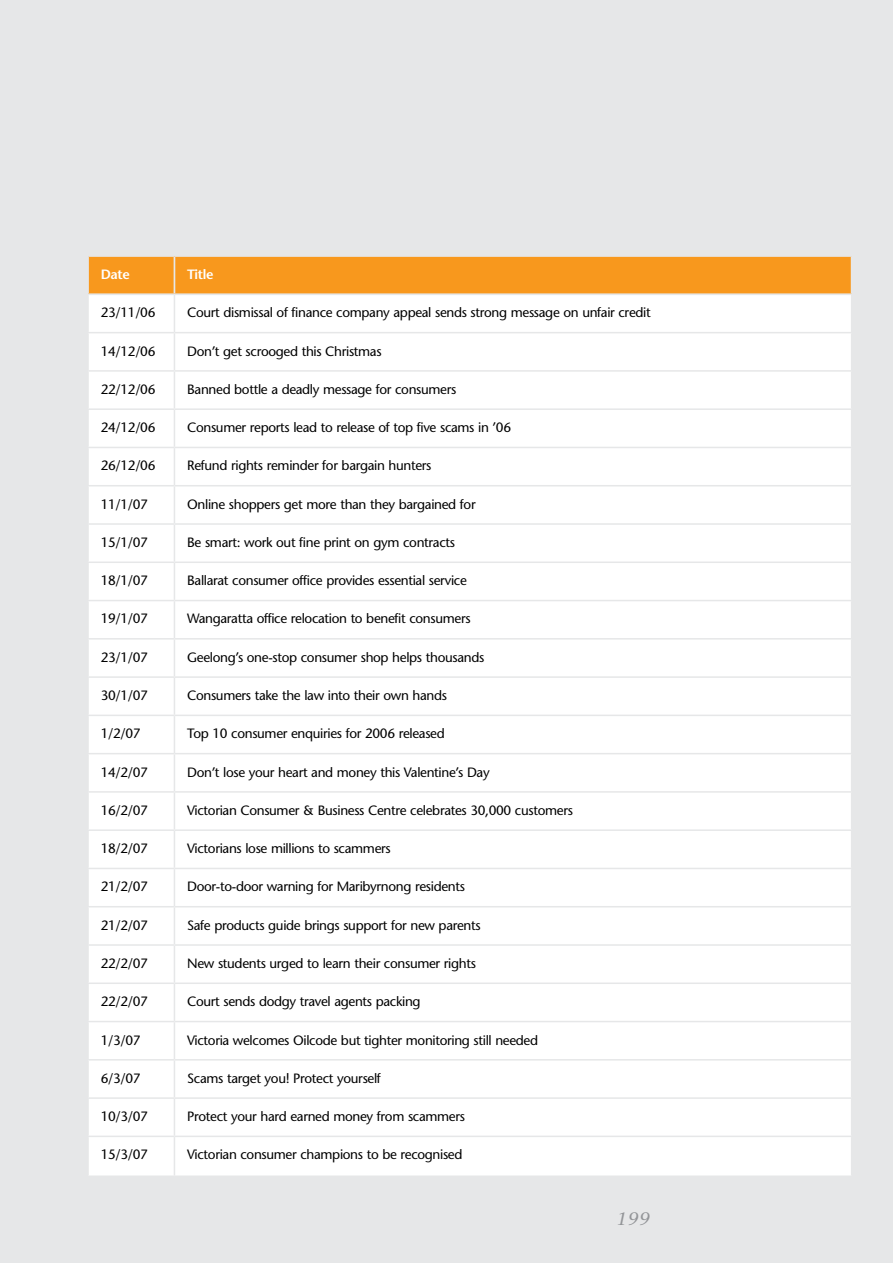
<style>
.page{position:relative;width:893px;height:1263px;background:#e6e7e8}
.page>*{position:absolute;margin:0;border:0;box-sizing:border-box;transform-origin:0 0}
.t1{font:italic 18px "Stone Serif";color:#939598}
.t2{font:13.5px "Stone Sans";letter-spacing:-.025em;color:#000}
.t3{font:600 13.5px "Stone Sans";letter-spacing:-.025em;color:#fff}
</style>
<div class="page">
<div style="left:89px;top:257px;width:762px;height:36px;background:#f8981d"></div>
<div style="left:89px;top:295px;width:762px;height:880px;background:#fff"></div>
<hr style="left:174px;top:295px;width:1px;height:37px;background:#e6e7e8">
<hr style="left:87px;top:332px;width:87px;height:1px;background:#e6e7e8">
<hr style="left:174px;top:332px;width:678px;height:1px;background:#e6e7e8">
<hr style="left:174px;top:333px;width:1px;height:37px;background:#e6e7e8">
<hr style="left:87px;top:370px;width:87px;height:2px;background:#e6e7e8">
<hr style="left:174px;top:370px;width:678px;height:2px;background:#e6e7e8">
<hr style="left:174px;top:372px;width:1px;height:36px;background:#e6e7e8">
<hr style="left:87px;top:408px;width:87px;height:2px;background:#e6e7e8">
<hr style="left:174px;top:408px;width:678px;height:2px;background:#e6e7e8">
<hr style="left:174px;top:410px;width:1px;height:37px;background:#e6e7e8">
<hr style="left:87px;top:447px;width:87px;height:1px;background:#e6e7e8">
<hr style="left:174px;top:447px;width:678px;height:1px;background:#e6e7e8">
<hr style="left:174px;top:448px;width:1px;height:37px;background:#e6e7e8">
<hr style="left:87px;top:485px;width:87px;height:1px;background:#e6e7e8">
<hr style="left:174px;top:485px;width:678px;height:1px;background:#e6e7e8">
<hr style="left:174px;top:486px;width:1px;height:37px;background:#e6e7e8">
<hr style="left:87px;top:523px;width:87px;height:2px;background:#e6e7e8">
<hr style="left:174px;top:523px;width:678px;height:2px;background:#e6e7e8">
<hr style="left:174px;top:525px;width:1px;height:36px;background:#e6e7e8">
<hr style="left:87px;top:561px;width:87px;height:2px;background:#e6e7e8">
<hr style="left:174px;top:561px;width:678px;height:2px;background:#e6e7e8">
<hr style="left:174px;top:563px;width:1px;height:37px;background:#e6e7e8">
<hr style="left:87px;top:600px;width:87px;height:1px;background:#e6e7e8">
<hr style="left:174px;top:600px;width:678px;height:1px;background:#e6e7e8">
<hr style="left:174px;top:601px;width:1px;height:37px;background:#e6e7e8">
<hr style="left:87px;top:638px;width:87px;height:1px;background:#e6e7e8">
<hr style="left:174px;top:638px;width:678px;height:1px;background:#e6e7e8">
<hr style="left:174px;top:639px;width:1px;height:37px;background:#e6e7e8">
<hr style="left:87px;top:676px;width:87px;height:2px;background:#e6e7e8">
<hr style="left:174px;top:676px;width:678px;height:2px;background:#e6e7e8">
<hr style="left:174px;top:678px;width:1px;height:37px;background:#e6e7e8">
<hr style="left:87px;top:715px;width:87px;height:1px;background:#e6e7e8">
<hr style="left:174px;top:715px;width:678px;height:1px;background:#e6e7e8">
<hr style="left:174px;top:716px;width:1px;height:37px;background:#e6e7e8">
<hr style="left:87px;top:753px;width:87px;height:1px;background:#e6e7e8">
<hr style="left:174px;top:753px;width:678px;height:1px;background:#e6e7e8">
<hr style="left:174px;top:754px;width:1px;height:37px;background:#e6e7e8">
<hr style="left:87px;top:791px;width:87px;height:2px;background:#e6e7e8">
<hr style="left:174px;top:791px;width:678px;height:2px;background:#e6e7e8">
<hr style="left:174px;top:793px;width:1px;height:36px;background:#e6e7e8">
<hr style="left:87px;top:829px;width:87px;height:2px;background:#e6e7e8">
<hr style="left:174px;top:829px;width:678px;height:2px;background:#e6e7e8">
<hr style="left:174px;top:831px;width:1px;height:37px;background:#e6e7e8">
<hr style="left:87px;top:868px;width:87px;height:1px;background:#e6e7e8">
<hr style="left:174px;top:868px;width:678px;height:1px;background:#e6e7e8">
<hr style="left:174px;top:869px;width:1px;height:37px;background:#e6e7e8">
<hr style="left:87px;top:906px;width:87px;height:1px;background:#e6e7e8">
<hr style="left:174px;top:906px;width:678px;height:1px;background:#e6e7e8">
<hr style="left:174px;top:907px;width:1px;height:37px;background:#e6e7e8">
<hr style="left:87px;top:944px;width:87px;height:2px;background:#e6e7e8">
<hr style="left:174px;top:944px;width:678px;height:2px;background:#e6e7e8">
<hr style="left:174px;top:946px;width:1px;height:36px;background:#e6e7e8">
<hr style="left:87px;top:982px;width:87px;height:2px;background:#e6e7e8">
<hr style="left:174px;top:982px;width:678px;height:2px;background:#e6e7e8">
<hr style="left:174px;top:984px;width:1px;height:37px;background:#e6e7e8">
<hr style="left:87px;top:1021px;width:87px;height:1px;background:#e6e7e8">
<hr style="left:174px;top:1021px;width:678px;height:1px;background:#e6e7e8">
<hr style="left:174px;top:1022px;width:1px;height:37px;background:#e6e7e8">
<hr style="left:87px;top:1059px;width:87px;height:1px;background:#e6e7e8">
<hr style="left:174px;top:1059px;width:678px;height:1px;background:#e6e7e8">
<hr style="left:174px;top:1060px;width:1px;height:37px;background:#e6e7e8">
<hr style="left:87px;top:1097px;width:87px;height:2px;background:#e6e7e8">
<hr style="left:174px;top:1097px;width:678px;height:2px;background:#e6e7e8">
<hr style="left:174px;top:1099px;width:1px;height:36px;background:#e6e7e8">
<hr style="left:87px;top:1135px;width:87px;height:2px;background:#e6e7e8">
<hr style="left:174px;top:1135px;width:678px;height:2px;background:#e6e7e8">
<hr style="left:174px;top:1137px;width:1px;height:38px;background:#e6e7e8">
<hr style="left:174px;top:257px;width:1px;height:36px;background:#e6e7e8">
<p class="t3" style="left:101px;top:266px;width:31px">Date</p>
<p class="t3" style="left:187px;top:266px;width:28px">Title</p>
<p class="t2" style="left:101px;top:304px;width:56px">23/11/06</p>
<p class="t2" style="left:187px;top:304px;width:465px">Court dismissal of finance company appeal sends strong message on unfair credit</p>
<p class="t2" style="left:101px;top:343px;width:56px">14/12/06</p>
<p class="t2" style="left:187px;top:343px;width:196px">Don’t get scrooged this Christmas</p>
<p class="t2" style="left:101px;top:381px;width:56px">22/12/06</p>
<p class="t2" style="left:187px;top:381px;width:271px">Banned bottle a deadly message for consumers</p>
<p class="t2" style="left:101px;top:419px;width:56px">24/12/06</p>
<p class="t2" style="left:187px;top:419px;width:325px">Consumer reports lead to release of top five scams in ’06</p>
<p class="t2" style="left:101px;top:458px;width:56px">26/12/06</p>
<p class="t2" style="left:187px;top:458px;width:246px">Refund rights reminder for bargain hunters</p>
<p class="t2" style="left:101px;top:496px;width:49px">11/1/07</p>
<p class="t2" style="left:187px;top:496px;width:290px">Online shoppers get more than they bargained for</p>
<p class="t2" style="left:101px;top:534px;width:49px">15/1/07</p>
<p class="t2" style="left:187px;top:534px;width:269px">Be smart: work out fine print on gym contracts</p>
<p class="t2" style="left:101px;top:572px;width:49px">18/1/07</p>
<p class="t2" style="left:187px;top:572px;width:281px">Ballarat consumer office provides essential service</p>
<p class="t2" style="left:101px;top:611px;width:49px">19/1/07</p>
<p class="t2" style="left:187px;top:611px;width:285px">Wangaratta office relocation to benefit consumers</p>
<p class="t2" style="left:101px;top:649px;width:49px">23/1/07</p>
<p class="t2" style="left:187px;top:649px;width:299px">Geelong’s one-stop consumer shop helps thousands</p>
<p class="t2" style="left:101px;top:687px;width:49px">30/1/07</p>
<p class="t2" style="left:187px;top:687px;width:261px">Consumers take the law into their own hands</p>
<p class="t2" style="left:101px;top:725px;width:41px">1/2/07</p>
<p class="t2" style="left:187px;top:725px;width:259px">Top 10 consumer enquiries for 2006 released</p>
<p class="t2" style="left:101px;top:764px;width:49px">14/2/07</p>
<p class="t2" style="left:187px;top:764px;width:304px">Don’t lose your heart and money this Valentine’s Day</p>
<p class="t2" style="left:101px;top:802px;width:49px">16/2/07</p>
<p class="t2" style="left:187px;top:802px;width:387px">Victorian Consumer &amp; Business Centre celebrates 30,000 customers</p>
<p class="t2" style="left:101px;top:840px;width:49px">18/2/07</p>
<p class="t2" style="left:187px;top:840px;width:205px">Victorians lose millions to scammers</p>
<p class="t2" style="left:101px;top:879px;width:49px">21/2/07</p>
<p class="t2" style="left:187px;top:879px;width:279px">Door-to-door warning for Maribyrnong residents</p>
<p class="t2" style="left:101px;top:917px;width:49px">21/2/07</p>
<p class="t2" style="left:187px;top:917px;width:295px">Safe products guide brings support for new parents</p>
<p class="t2" style="left:101px;top:955px;width:49px">22/2/07</p>
<p class="t2" style="left:187px;top:955px;width:290px">New students urged to learn their consumer rights</p>
<p class="t2" style="left:101px;top:993px;width:49px">22/2/07</p>
<p class="t2" style="left:187px;top:993px;width:235px">Court sends dodgy travel agents packing</p>
<p class="t2" style="left:101px;top:1032px;width:41px">1/3/07</p>
<p class="t2" style="left:187px;top:1032px;width:352px">Victoria welcomes Oilcode but tighter monitoring still needed</p>
<p class="t2" style="left:101px;top:1070px;width:41px">6/3/07</p>
<p class="t2" style="left:187px;top:1070px;width:195px">Scams target you! Protect yourself</p>
<p class="t2" style="left:101px;top:1108px;width:49px">10/3/07</p>
<p class="t2" style="left:187px;top:1108px;width:279px">Protect your hard earned money from scammers</p>
<p class="t2" style="left:101px;top:1146px;width:49px">15/3/07</p>
<p class="t2" style="left:187px;top:1146px;width:277px">Victorian consumer champions to be recognised</p>
<p class="t1" style="left:617px;top:1208px;width:35px">199</p>
</div>
